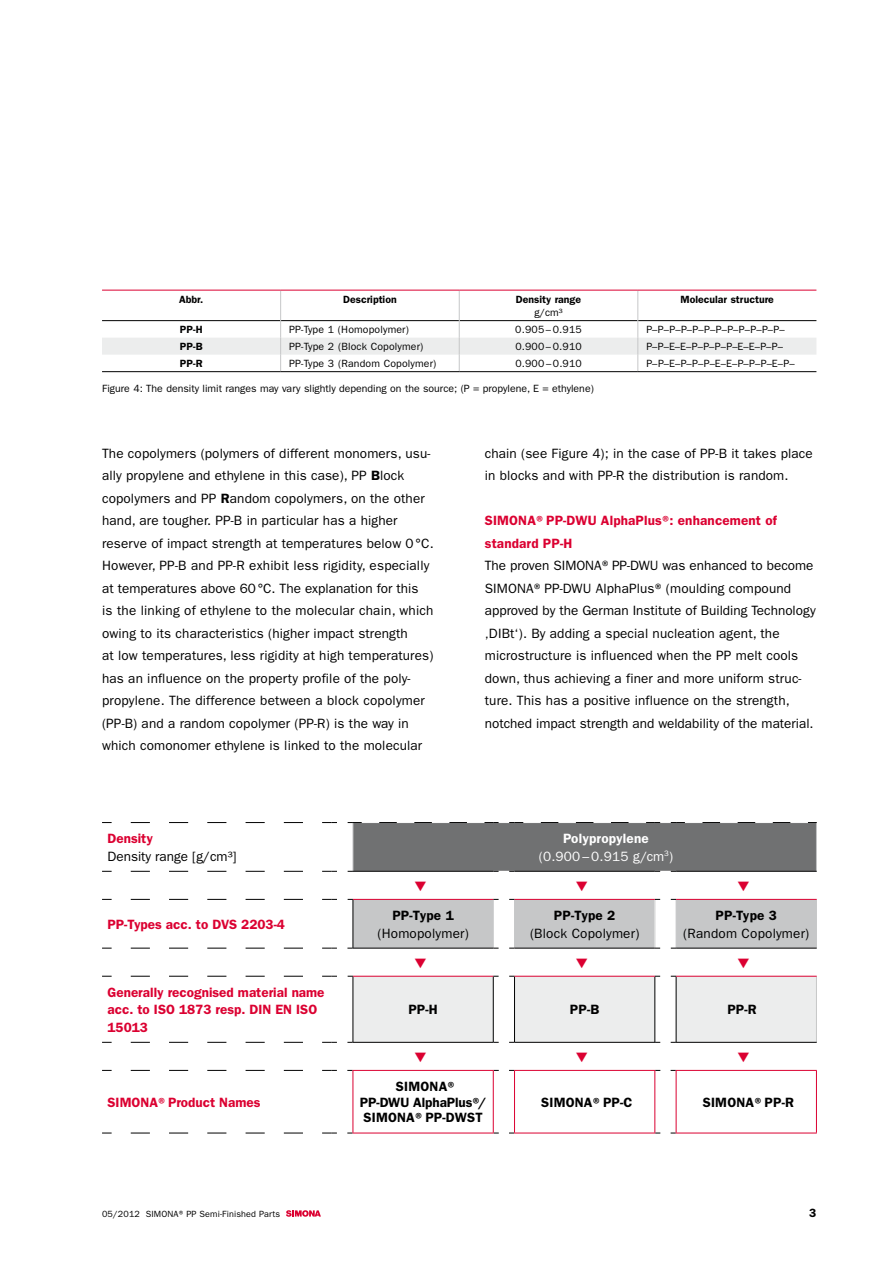
<style>
.page{position:relative;width:893px;height:1263px;background:#fff}
.page>*{position:absolute;margin:0;border:0;box-sizing:border-box;transform-origin:0 0}
.t1{font:13.5px/22.5px "Franklin Gothic";letter-spacing:.01em;color:#000}
.t2{font:600 13.5px/17.4px "Franklin Gothic";color:#db0031}
.t3{font:600 13.5px/15.6px "Franklin Gothic";letter-spacing:.015em;color:#000;text-align:center}
.t4{font:13.5px/17.4px "Franklin Gothic";letter-spacing:.015em;color:#fff;text-align:center}
.t5{font:600 12px "Franklin Gothic";color:#000}
.t6{font:10.5px "Franklin Gothic";color:#000}
.t7{font:600 10.5px "Franklin Gothic";color:#000}
.t8{font:9px "Franklin Gothic";letter-spacing:.015em;color:#000}
.s1{font-weight:600}
</style>
<div class="page">
<svg style="left:286px;top:1210px;width:35px;height:7px"></svg>
<svg style="left:102px;top:289px;width:714px;height:84px"></svg>
<hr style="left:102px;top:320px;width:178px;height:1px;background:#000">
<hr style="left:281px;top:320px;width:178px;height:1px;background:#000">
<hr style="left:459px;top:320px;width:179px;height:1px;background:#000">
<hr style="left:638px;top:320px;width:178px;height:1px;background:#000">
<hr style="left:280px;top:290px;width:1px;height:31px;background:#c6c7c8">
<hr style="left:459px;top:290px;width:1px;height:31px;background:#c6c7c8">
<hr style="left:638px;top:290px;width:1px;height:31px;background:#c6c7c8">
<svg style="left:102px;top:321px;width:714px;height:50px"></svg>
<hr style="left:102px;top:371px;width:179px;height:1px;background:#000">
<hr style="left:281px;top:371px;width:178px;height:1px;background:#000">
<hr style="left:459px;top:371px;width:179px;height:1px;background:#000">
<hr style="left:638px;top:371px;width:178px;height:1px;background:#000">
<hr style="left:102px;top:290px;width:179px;height:1px;background:#db0031">
<hr style="left:281px;top:290px;width:178px;height:1px;background:#db0031">
<hr style="left:459px;top:290px;width:179px;height:1px;background:#db0031">
<hr style="left:638px;top:290px;width:178px;height:1px;background:#db0031">
<div style="left:353px;top:822px;width:463px;height:49px;background:#707172"></div>
<svg style="left:353px;top:975px;width:463px;height:158px"></svg>
<hr style="left:353px;top:822px;width:140px;height:1px;background:#fff">
<hr style="left:514px;top:822px;width:141px;height:1px;background:#fff">
<hr style="left:676px;top:822px;width:141px;height:1px;background:#fff">
<hr style="left:353px;top:823px;width:1px;height:48px;background:#c6c7c8">
<hr style="left:816px;top:823px;width:1px;height:48px;background:#c6c7c8">
<hr style="left:816px;top:900px;width:1px;height:48px;background:#c6c7c8">
<hr style="left:816px;top:976px;width:1px;height:66px;background:#c6c7c8">
<svg style="left:131px;top:822px;width:172px;height:1px"></svg>
<svg style="left:379px;top:822px;width:88px;height:1px"></svg>
<svg style="left:322px;top:822px;width:40px;height:1px"></svg>
<svg style="left:541px;top:822px;width:88px;height:1px"></svg>
<svg style="left:484px;top:822px;width:39px;height:1px"></svg>
<svg style="left:702px;top:822px;width:89px;height:1px"></svg>
<svg style="left:646px;top:822px;width:39px;height:1px"></svg>
<svg style="left:131px;top:871px;width:172px;height:1px"></svg>
<svg style="left:131px;top:948px;width:172px;height:1px"></svg>
<svg style="left:131px;top:1042px;width:172px;height:1px"></svg>
<svg style="left:322px;top:871px;width:31px;height:1px"></svg>
<hr style="left:353px;top:871px;width:140px;height:1px;background:#000">
<hr style="left:514px;top:871px;width:141px;height:1px;background:#000">
<svg style="left:655px;top:871px;width:21px;height:1px"></svg>
<hr style="left:676px;top:871px;width:141px;height:1px;background:#000">
<hr style="left:676px;top:948px;width:141px;height:1px;background:#000">
<hr style="left:676px;top:1042px;width:141px;height:1px;background:#000">
<svg style="left:131px;top:899px;width:172px;height:1px"></svg>
<svg style="left:131px;top:976px;width:172px;height:1px"></svg>
<svg style="left:131px;top:1070px;width:172px;height:1px"></svg>
<svg style="left:131px;top:1133px;width:172px;height:1px"></svg>
<svg style="left:322px;top:1070px;width:31px;height:1px"></svg>
<svg style="left:322px;top:1133px;width:31px;height:1px"></svg>
<svg style="left:494px;top:1070px;width:20px;height:1px"></svg>
<svg style="left:322px;top:899px;width:494px;height:50px;background:#cacacb"></svg>
<svg style="left:322px;top:976px;width:494px;height:67px;background:#e9eaea"></svg>
<svg style="left:655px;top:1070px;width:21px;height:1px"></svg>
<svg style="left:655px;top:1133px;width:21px;height:1px"></svg>
<hr style="left:353px;top:899px;width:140px;height:1px;background:#db0031">
<hr style="left:514px;top:899px;width:141px;height:1px;background:#db0031">
<hr style="left:676px;top:899px;width:141px;height:1px;background:#db0031">
<hr style="left:353px;top:976px;width:140px;height:1px;background:#db0031">
<hr style="left:514px;top:976px;width:141px;height:1px;background:#db0031">
<hr style="left:676px;top:976px;width:141px;height:1px;background:#db0031">
<hr style="left:353px;top:1071px;width:1px;height:62px;background:#db0031">
<hr style="left:353px;top:1070px;width:141px;height:1px;background:#db0031">
<hr style="left:353px;top:1133px;width:141px;height:1px;background:#db0031">
<hr style="left:493px;top:1071px;width:1px;height:62px;background:#db0031">
<hr style="left:514px;top:1071px;width:1px;height:62px;background:#db0031">
<hr style="left:514px;top:1070px;width:141px;height:1px;background:#db0031">
<hr style="left:514px;top:1133px;width:141px;height:1px;background:#db0031">
<hr style="left:654px;top:1071px;width:1px;height:62px;background:#db0031">
<hr style="left:676px;top:1071px;width:1px;height:62px;background:#db0031">
<hr style="left:676px;top:1070px;width:141px;height:1px;background:#db0031">
<hr style="left:816px;top:1071px;width:1px;height:62px;background:#db0031">
<hr style="left:676px;top:1133px;width:141px;height:1px;background:#db0031">
<svg style="left:415px;top:1052px;width:11px;height:10px"></svg>
<svg style="left:576px;top:1052px;width:11px;height:10px"></svg>
<svg style="left:738px;top:1052px;width:11px;height:10px"></svg>
<p class="t7" style="left:179px;top:293px;width:26px">Abbr.</p>
<p class="t7" style="left:343px;top:293px;width:55px">Description</p>
<p class="t7" style="left:516px;top:293px;width:67px">Density range</p>
<p class="t6" style="left:534px;top:307px;width:30px">g/cm³</p>
<p class="t7" style="left:681px;top:293px;width:95px">Molecular structure</p>
<p class="t7" style="left:180px;top:324px;width:24px">PP-H</p>
<p class="t6" style="left:289px;top:324px;width:121px">PP-Type 1 (Homopolymer)</p>
<p class="t6" style="left:515px;top:324px;width:68px">0.905 – 0.915</p>
<p class="t6" style="left:646px;top:323px;width:140px">P–P–P–P–P–P–P–P–P–P–P–P–</p>
<p class="t7" style="left:180px;top:341px;width:24px">PP-B</p>
<p class="t6" style="left:289px;top:341px;width:136px">PP-Type 2 (Block Copolymer)</p>
<p class="t6" style="left:515px;top:341px;width:68px">0.900 – 0.910</p>
<p class="t6" style="left:646px;top:340px;width:138px">P–P–E–E–P–P–P–P–E–E–P–P–</p>
<p class="t7" style="left:180px;top:358px;width:24px">PP-R</p>
<p class="t6" style="left:289px;top:358px;width:149px">PP-Type 3 (Random Copolymer)</p>
<p class="t6" style="left:515px;top:358px;width:68px">0.900 – 0.910</p>
<p class="t6" style="left:646px;top:357px;width:150px">P–P–E–P–P–P–E–E–P–P–P–E–P–</p>
<p class="t6" style="left:102px;top:383px;width:493px">Figure 4: The density limit ranges may vary slightly depending on the source; (P = propylene, E = ethylene)</p>
<p class="t1" style="left:102px;top:442px;width:333px">The copolymers (polymers of different monomers, usu&shy;ally propylene and ethylene in this case), PP <span class="s1">B</span>lock copolymers and PP <span class="s1">R</span>andom copolymers, on the other hand, are tougher. PP-B in particular has a higher reserve of impact strength at temperatures below 0°C.<br>However, PP-B and PP-R exhibit less rigidity, especially at temperatures above 60°C. The explanation for this<br>is the linking of ethylene to the molecular chain, which owing to its characteristics (higher impact strength<br>at low temperatures, less rigidity at high temperatures) has an influence on the property profile of the poly&shy;propylene. The difference between a block copolymer (PP-B) and a random copolymer (PP-R) is the way in which comonomer ethylene is linked to the molecular</p>
<p class="t1" style="left:485px;top:442px;width:329px">chain (see Figure 4); in the case of PP-B it takes place in blocks and with PP-R the distribution is random.</p>
<p class="t2" style="left:485px;top:509px;width:294px;line-height:22.5px">SIMONA®PP-DWU AlphaPlus®: enhancement of standard PP-H</p>
<p class="t1" style="left:485px;top:555px;width:333px">The proven SIMONA®PP-DWU was enhanced to become SIMONA®PP-DWU AlphaPlus®(moulding compound approved by the German Institute of Building Technology ‚DIBt‘). By adding a special nucleation agent, the microstructure is influenced when the PP melt cools down, thus achieving a finer and more uniform struc&shy;ture. This has a positive influence on the strength, notched impact strength and weldability of the material.</p>
<p class="t2" style="left:108px;top:830px;width:47px">Density</p>
<p class="t1" style="left:108px;top:845px;width:131px">Density range [g/cm³]</p>
<p class="t2" style="left:108px;top:915px;width:179px">PP-Types acc. to DVS 2203-4</p>
<p class="t2" style="left:108px;top:984px;width:219px">Generally recognised material name acc. to ISO 1873 resp. DIN EN ISO<br>15013</p>
<p class="t2" style="left:108px;top:1093px;width:155px">SIMONA®Product Names</p>
<p class="t3" style="left:392px;top:908px;width:63px">PP-Type 1</p>
<p class="t1" style="left:377px;top:922px;width:93px">(Homopolymer)</p>
<p class="t4" style="left:539px;top:830px;width:136px"><span class="s1">Polypropylene<br></span>(0.900 – 0.915 g/cm<sup>3</sup>)</p>
<p class="t3" style="left:554px;top:908px;width:63px">PP-Type 2</p>
<p class="t1" style="left:530px;top:922px;width:111px">(Block Copolymer)</p>
<p class="t3" style="left:716px;top:908px;width:63px">PP-Type 3</p>
<p class="t1" style="left:683px;top:922px;width:128px">(Random Copolymer)</p>
<p class="t3" style="left:408px;top:1002px;width:31px">PP-H</p>
<p class="t3" style="left:570px;top:1002px;width:31px">PP-B</p>
<p class="t3" style="left:727px;top:1002px;width:31px">PP-R</p>
<p class="t3" style="left:360px;top:1079px;width:128px">SIMONA®<br>PP-DWU AlphaPlus®/<br>SIMONA®PP-DWST</p>
<p class="t3" style="left:541px;top:1094px;width:93px">SIMONA®PP-C</p>
<p class="t3" style="left:703px;top:1094px;width:93px">SIMONA®PP-R</p>
<p class="t8" style="left:102px;top:1208px;width:180px">05/2012 SIMONA®PP Semi-Finished Parts</p>
<p class="t5" style="left:809px;top:1205px;width:9px">3</p>
</div>
